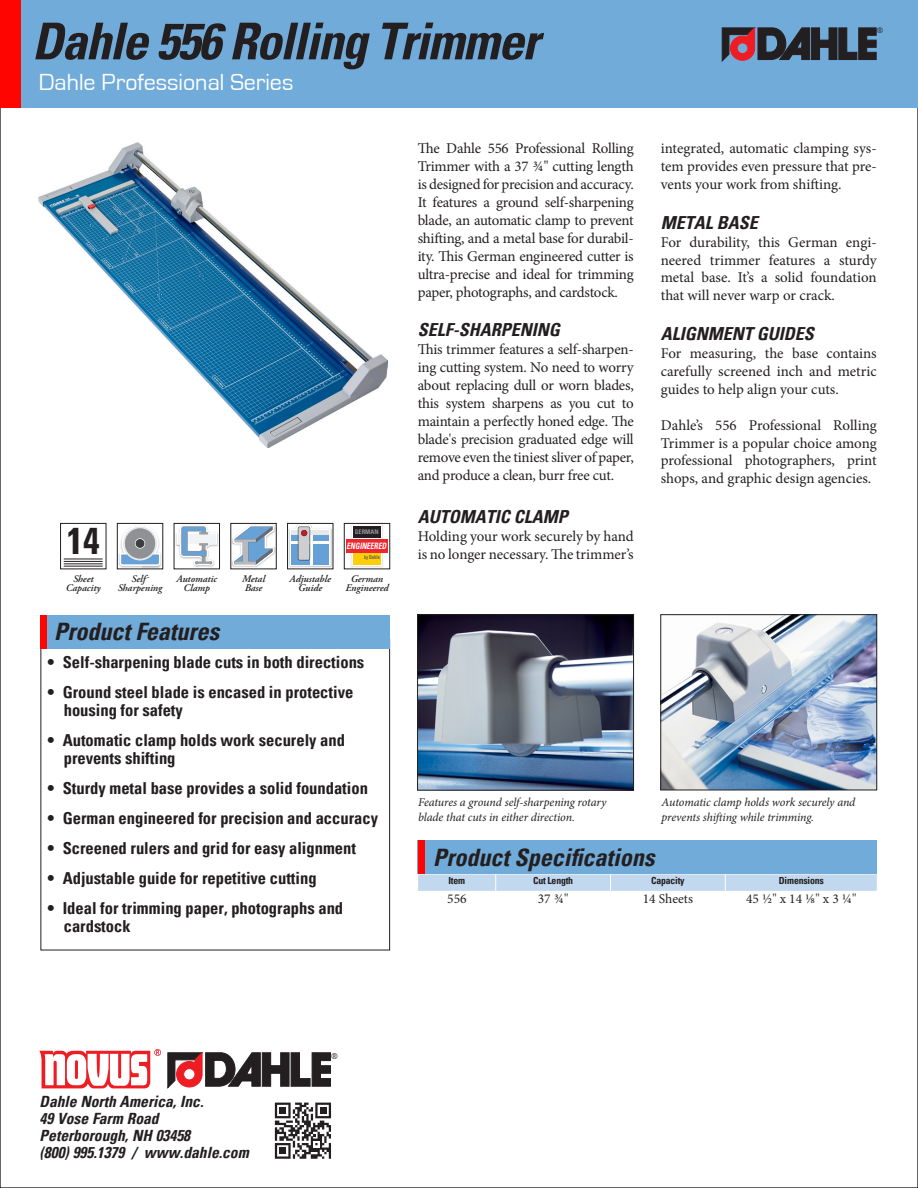
<style>
.page{position:relative;width:918px;height:1188px;background:#fff}
.page>*{position:absolute;margin:0;border:0;box-sizing:border-box;transform-origin:0 0}
.t1{font:italic 700 condensed 51px "Univers";letter-spacing:-.03em;color:#231f20}
.t2{font:700 condensed 37.2px "Univers";color:#231f20}
.t3{font:italic 700 condensed 24px "Univers";color:#231f20}
.t4{font:24px "Eurostile";color:#fff}
.t5{font:italic 700 condensed 18px "Univers";color:#231f20}
.t6{font:700 condensed 16.5px/18px "Univers";color:#231f20}
.t7{font:italic 700 condensed 15.45px/17.1px "Univers";color:#231f20}
.t8{font:14.85px/17.9px "Minion Pro";letter-spacing:-.005em;color:#231f20;text-align:justify}
.t9{font:13.5px "Minion Pro";color:#231f20}
.t10{font:italic 12px/14.4px "Minion Pro";letter-spacing:-.01em;color:#231f20}
.t11{font:italic 600 10.2px/9.8px "Adobe Garamond Pro";color:#231f20;text-align:center}
.t12{font:700 condensed 9.75px "Univers";letter-spacing:-.02em;color:#231f20}
.t13{font:9px "Trebuchet MS";color:#231f20}
.t14{font:italic 700 condensed 8.85px "Univers";color:#fff;scale:.83 1}
.t15{font:8.55px "Trebuchet MS";color:#231f20}
.t16{font:700 condensed 6.3px "Univers";color:#939598}
.t17{font:700 condensed 5.4px "Univers";color:#635e4e;scale:.83 1}
</style>
<div class="page">
<svg style="left:168px;top:1052px;width:163px;height:36px"></svg>
<svg style="left:39px;top:1049px;width:122px;height:39px"></svg>
<svg style="left:274px;top:1102px;width:57px;height:57px"></svg>
<svg style="left:275px;top:1103px;width:56px;height:56px"></svg>
<div style="left:0;top:0;width:918px;height:108px;background:#71abda"></div>
<div style="left:0;top:0;width:20px;height:108px;background:#ff0501"></div>
<svg style="left:722px;top:27px;width:154px;height:35px"></svg>
<img style="left:38px;top:143px;width:350px;height:305px">
<img style="left:419px;top:616px;width:213px;height:173px">
<div style="left:417px;top:614px;width:217px;height:177px;border:1px solid #231f20"></div>
<img style="left:662px;top:616px;width:213px;height:172px">
<div style="left:660px;top:614px;width:217px;height:176px;border:1px solid #231f20"></div>
<div style="left:40px;top:615px;width:350px;height:34px;background:#71abda"></div>
<div style="left:40px;top:615px;width:7px;height:34px;background:#ff0501"></div>
<hr style="left:64px;top:566px;width:39px;height:1px;background:#231f20">
<div style="left:60px;top:523px;width:46px;height:46px;border:1px solid #231f20"></div>
<hr style="left:64px;top:563px;width:39px;height:1px;background:#231f20">
<hr style="left:64px;top:561px;width:39px;height:1px;background:#231f20">
<hr style="left:64px;top:559px;width:39px;height:1px;background:#231f20">
<img style="left:289px;top:528px;width:42px;height:39px">
<svg style="left:290px;top:525px;width:41px;height:41px"></svg>
<div style="left:287px;top:523px;width:46px;height:46px;border:1px solid #231f20"></div>
<img style="left:119px;top:553px;width:42px;height:14px">
<svg style="left:120px;top:526px;width:40px;height:40px"></svg>
<svg style="left:135px;top:538px;width:10px;height:11px"></svg>
<div style="left:136px;top:539px;width:8px;height:9px;background:#3e3e3f;border-radius:50%"></div>
<div style="left:117px;top:523px;width:46px;height:46px;border:1px solid #231f20"></div>
<img style="left:176px;top:533px;width:42px;height:34px">
<svg style="left:177px;top:525px;width:40px;height:41px"></svg>
<div style="left:174px;top:523px;width:46px;height:46px;border:1px solid #231f20"></div>
<img style="left:350px;top:527px;width:3px;height:40px">
<img style="left:381px;top:527px;width:3px;height:40px">
<svg style="left:352px;top:527px;width:30px;height:39px"></svg>
<div style="left:353px;top:526px;width:28px;height:11px;background:#231f20"></div>
<div style="left:353px;top:554px;width:28px;height:11px;background:#fecf07"></div>
<div style="left:346px;top:539px;width:42px;height:13px;background:#ee262e"></div>
<div style="left:344px;top:523px;width:46px;height:46px;border:1px solid #231f20"></div>
<img style="left:233px;top:525px;width:42px;height:42px">
<svg style="left:233px;top:525px;width:41px;height:41px"></svg>
<div style="left:231px;top:523px;width:46px;height:46px;border:1px solid #231f20"></div>
<svg style="left:418px;top:874px;width:459px;height:17px;background:#c4d9ef"></svg>
<div style="left:418px;top:840px;width:459px;height:34px;background:#71abda"></div>
<div style="left:418px;top:840px;width:6px;height:34px;background:#ff0501"></div>
<p class="t1" style="left:32px;top:10px;width:509px">Dahle 556 Rolling Trimmer</p>
<p class="t4" style="left:39px;top:69px;width:256px">Dahle Professional Series</p>
<p class="t2" style="left:67px;top:518px;width:35px">14</p>
<p class="t11" style="left:66px;top:574px;width:36px">Sheet<br>Capacity</p>
<p class="t11" style="left:118px;top:574px;width:46px">Self-<br>Sharpening</p>
<p class="t11" style="left:176px;top:574px;width:42px">Automatic<br>Clamp</p>
<p class="t11" style="left:242px;top:574px;width:24px;text-align:left">Metal<br>Base</p>
<p class="t11" style="left:290px;top:574px;width:43px">Adjustable<br>Guide</p>
<p class="t16" style="left:355px;top:528px;width:26px">GERMAN</p>
<p class="t14" style="left:347px;top:540px;width:49px">ENGINEERED</p>
<p class="t17" style="left:364px;top:554px;width:21px">by Dahle</p>
<p class="t11" style="left:345px;top:574px;width:45px">German<br>Engineered</p>
<p class="t8" style="left:418px;top:140px;width:218px">The Dahle 556 Professional Rolling Trimmer with a 37 3/4" cutting length is designed for precision and accuracy.<br>It features a ground self-sharpening blade, an automatic clamp to prevent shifting, and a metal base for durabil&shy;ity. This German engineered cutter is ultra-precise and ideal for trimming paper, photographs, and cardstock.</p>
<p class="t5" style="left:418px;top:319px;width:144px">SELF-SHARPENING</p>
<p class="t8" style="left:418px;top:341px;width:218px">This trimmer features a self-sharpen&shy;ing cutting system. No need to worry about replacing dull or worn blades, this system sharpens as you cut to maintain a perfectly honed edge. The blade's precision graduated edge will remove even the tiniest sliver of paper, and produce a clean, burr free cut.</p>
<p class="t5" style="left:418px;top:505px;width:151px">AUTOMATIC CLAMP</p>
<p class="t8" style="left:418px;top:527px;width:218px">Holding your work securely by hand is no longer necessary. The trimmer’s</p>
<p class="t15" style="left:877px;top:25px;width:8px">®</p>
<p class="t8" style="left:661px;top:140px;width:218px">integrated, automatic clamping sys&shy;tem provides even pressure that pre&shy;vents your work from shifting.</p>
<p class="t5" style="left:661px;top:211px;width:98px">METAL BASE</p>
<p class="t8" style="left:661px;top:233px;width:218px">For durability, this German engi&shy;neered trimmer features a sturdy metal base. It’s a solid foundation that will never warp or crack.</p>
<p class="t5" style="left:661px;top:323px;width:155px">ALIGNMENT GUIDES</p>
<p class="t8" style="left:661px;top:344px;width:218px">For measuring, the base contains carefully screened inch and metric guides to help align your cuts.</p>
<p class="t8" style="left:661px;top:416px;width:218px">Dahle’s 556 Professional Rolling Trimmer is a popular choice among professional photographers, print shops, and graphic design agencies.</p>
<p class="t3" style="left:54px;top:617px;width:167px">Product Features</p>
<p class="t6" style="left:48px;top:653px;width:318px">• Self-sharpening blade cuts in both directions</p>
<p class="t6" style="left:64px;top:683px;width:291px;text-indent:-16px">• Ground steel blade is encased in protective housing for safety</p>
<p class="t6" style="left:64px;top:731px;width:283px;text-indent:-16px">• Automatic clamp holds work securely and prevents shifting</p>
<p class="t6" style="left:48px;top:779px;width:322px">• Sturdy metal base provides a solid foundation</p>
<p class="t6" style="left:48px;top:809px;width:332px">• German engineered for precision and accuracy</p>
<p class="t6" style="left:48px;top:839px;width:310px">• Screened rulers and grid for easy alignment</p>
<p class="t6" style="left:48px;top:869px;width:271px">• Adjustable guide for repetitive cutting</p>
<p class="t6" style="left:64px;top:899px;width:281px;text-indent:-16px">• Ideal for trimming paper, photographs and cardstock</p>
<p class="t10" style="left:418px;top:795px;width:190px">Features a ground self-sharpening rotary blade that cuts in either direction.</p>
<p class="t10" style="left:662px;top:795px;width:195px">Automatic clamp holds work securely and prevents shifting while trimming.</p>
<p class="t3" style="left:433px;top:843px;width:223px">Product Specifications</p>
<p class="t12" style="left:448px;top:875px;width:18px">Item</p>
<p class="t12" style="left:533px;top:875px;width:41px">Cut Length</p>
<p class="t12" style="left:651px;top:875px;width:35px">Capacity</p>
<p class="t12" style="left:779px;top:875px;width:46px">Dimensions</p>
<p class="t9" style="left:447px;top:890px;width:21px">556</p>
<p class="t9" style="left:538px;top:890px;width:32px">37 3/4"</p>
<p class="t9" style="left:643px;top:890px;width:52px">14 Sheets</p>
<p class="t9" style="left:746px;top:890px;width:112px">45 1/2" x 14 1/8" x 3 1/4"</p>
<p class="t7" style="left:40px;top:1093px;width:211px">Dahle North America, Inc.<br>49 Vose Farm Road<br>Peterborough, NH 03458<br>(800) 995.1379 / www.dahle.com</p>
<p class="t13" style="left:331px;top:1050px;width:8px">®</p>
</div>
